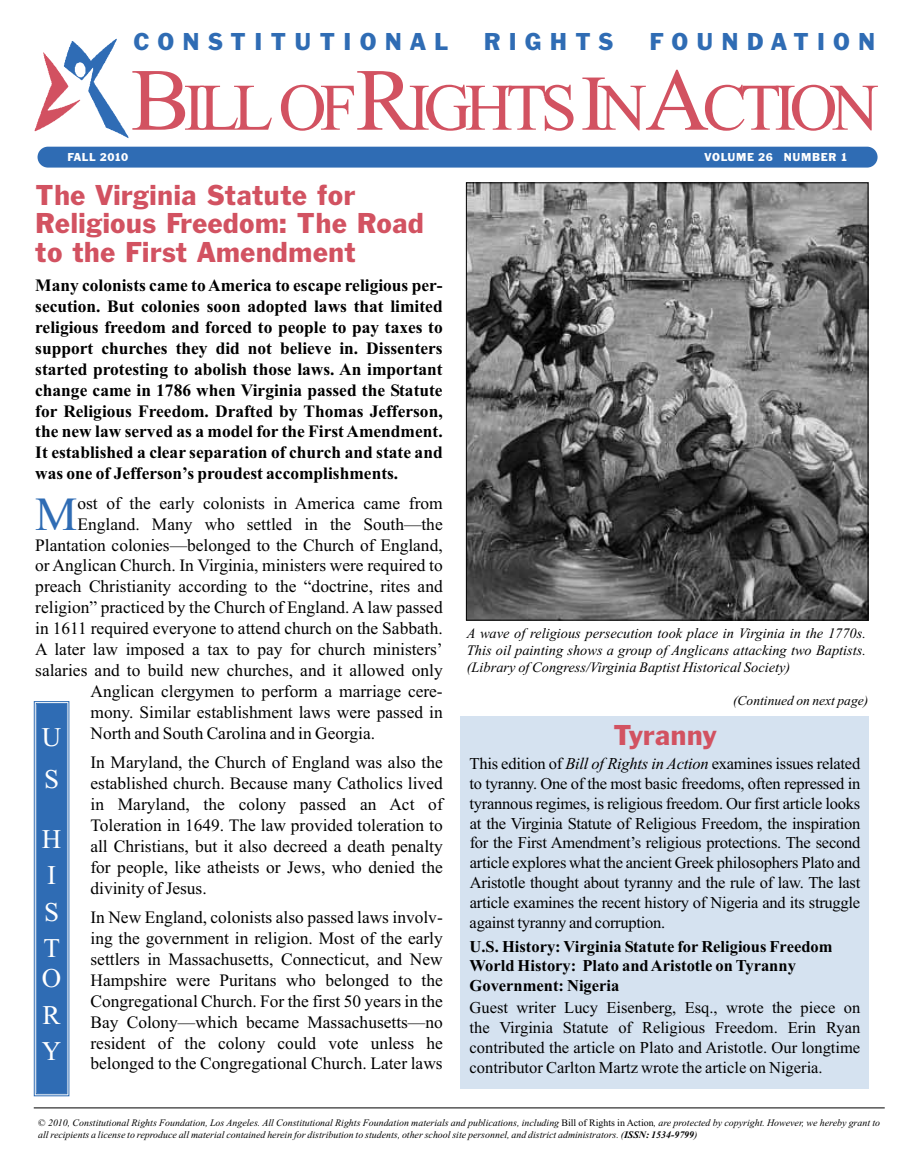
<style>
.page{position:relative;width:905px;height:1176px;background:#fff}
.page>*{position:absolute;margin:0;border:0;box-sizing:border-box;transform-origin:0 0}
.t1{font:66.3px "Times New Roman";letter-spacing:-.1em;color:#d25261}
.t2{font:47.55px "Times New Roman";color:#2f6cb4}
.t3{font:30px/28.5px "Franklin Gothic";color:#d25261}
.t4{font:27px/36.5px "Times New Roman";color:#fff}
.t5{font:25.5px "Franklin Gothic";letter-spacing:.32em;color:#2f6cb4}
.t6{font:17.4px/20.9px "Times New Roman";color:#000;text-align:justify}
.t7{font:700 17.4px/20.9px "Times New Roman";color:#000;text-align:justify}
.t8{font:16.5px/19.8px "Times New Roman";letter-spacing:-.01em;color:#000;text-align:justify}
.t9{font:700 16.5px/19.5px "Times New Roman";color:#000}
.t10{font:italic 14.4px/17.4px "Times New Roman";color:#000;text-align:justify}
.t11{font:italic 13.5px "Times New Roman";color:#000}
.t12{font:12px "Franklin Gothic";letter-spacing:.06em;color:#fff}
.t13{font:12px "Franklin Gothic";letter-spacing:.025em;color:#fff}
.t14{font:italic 9.9px/12px "Times New Roman";color:#000}
.s1{font-size:88.5px}
.s2{font-size:78.75px}
.s3{font-style:italic}
.s4{font-style:normal}
.s5{font-weight:700}
</style>
<div class="page">
<div style="left:460px;top:715px;width:409px;height:373px;background:#d5e2f0"></div>
<div style="left:38px;top:147px;width:839px;height:20px;background:#2f6cb4;border-radius:10px"></div>
<hr style="left:34px;top:1107px;width:850px;height:1px;background:#000">
<svg style="left:465px;top:192px;width:404px;height:429px;background:#555"></svg>
<img style="left:468px;top:184px;width:398px;height:434px">
<svg style="left:69px;top:38px;width:60px;height:101px"></svg>
<img style="left:34px;top:47px;width:51px;height:89px">
<div style="left:37px;top:704px;width:29px;height:388px;background:#2f6cb4"></div>
<div style="left:34px;top:701px;width:35px;height:394px;border:1px solid #2f6cb4"></div>
<div style="left:36px;top:703px;width:31px;height:390px;border:1px solid #2f6cb4"></div>
<h3 class="t5" style="left:133px;top:33px;width:316px">CONSTITUTIONAL</h3>
<h3 class="t5" style="left:483px;top:33px;width:131px">RIGHTS</h3>
<h3 class="t5" style="left:649px;top:33px;width:227px">FOUNDATION</h3>
<h1 class="t1" style="left:131px;top:68px;width:749px"><span class="s1">B</span>ILL OF<span class="s1">R</span>IGHTS<span class="s2">I</span>N<span class="s1">A</span>CTION</h1>
<p class="t13" style="left:67px;top:153px;width:62px">FALL 2010</p>
<p class="t12" style="left:704px;top:153px;width:144px">VOLUME 26 NUMBER 1</p>
<h3 class="t3" style="left:35px;top:183px;width:390px">The Virginia Statute for<br>Religious Freedom: The Road to the First Amendment</h3>
<p class="t7" style="left:35px;top:275px;width:409px">Many colonists came to America to escape religious per&shy;secution. But colonies soon adopted laws that limited religious freedom and forced to people to pay taxes to support churches they did not believe in. Dissenters started protesting to abolish those laws. An important change came in 1786 when Virginia passed the Statute for Religious Freedom. Drafted by Thomas Jefferson, the new law served as a model for the First Amendment.<br>It established a clear separation of church and state and was one of Jefferson’s proudest accomplishments.</p>
<h2 class="t2" style="left:35px;top:485px;width:44px">M</h2>
<p class="t6" style="left:77px;top:492px;width:367px">ost of the early colonists in America came from</p>
<p class="t6" style="left:77px;top:513px;width:367px">England. Many who settled in the South—the</p>
<p class="t6" style="left:35px;top:534px;width:409px">Plantation colonies—belonged to the Church of England,</p>
<p class="t6" style="left:35px;top:555px;width:409px">or Anglican Church. In Virginia, ministers were required to</p>
<p class="t6" style="left:35px;top:575px;width:409px">preach Christianity according to the “doctrine, rites and</p>
<p class="t6" style="left:35px;top:596px;width:409px">religion” practiced by the Church of England. A law passed</p>
<p class="t6" style="left:35px;top:617px;width:409px">in 1611 required everyone to attend church on the Sabbath.</p>
<p class="t6" style="left:35px;top:638px;width:409px">A later law imposed a tax to pay for church ministers’</p>
<p class="t6" style="left:35px;top:659px;width:409px">salaries and to build new churches, and it allowed only</p>
<p class="t6" style="left:90px;top:680px;width:354px">Anglican clergymen to perform a marriage cere-</p>
<p class="t6" style="left:90px;top:701px;width:354px">mony. Similar establishment laws were passed in</p>
<p class="t6" style="left:90px;top:722px;width:286px">North and South Carolina and in Georgia.</p>
<p class="t6" style="left:90px;top:751px;width:354px">In Maryland, the Church of England was also the established church. Because many Catholics lived in Maryland, the colony passed an Act of Toleration in 1649. The law provided toleration to all Christians, but it also decreed a death penalty for people, like atheists or Jews, who denied the divinity of Jesus.</p>
<p class="t6" style="left:90px;top:906px;width:354px">In New England, colonists also passed laws involv&shy;ing the government in religion. Most of the early settlers in Massachusetts, Connecticut, and New Hampshire were Puritans who belonged to the Congregational Church. For the first 50 years in the Bay Colony—which became Massachusetts—no resident of the colony could vote unless he belonged to the Congregational Church. Later laws</p>
<p class="t10" style="left:467px;top:623px;width:401px">A wave of religious persecution took place in Virginia in the 1770s.<br>This oil painting shows a group of Anglicans attacking two Baptists. (Library of Congress/Virginia Baptist Historical Society)</p>
<p class="t11" style="left:733px;top:692px;width:137px">(Continued on next page)</p>
<h3 class="t3" style="left:613px;top:722px;width:105px">Tyranny</h3>
<p class="t8" style="left:469px;top:753px;width:392px">This edition of <span class="s3">Bill of Rights in Action</span> examines issues related to tyranny. One of the most basic freedoms, often repressed in tyrannous regimes, is religious freedom. Our first article looks at the Virginia Statute of Religious Freedom, the inspiration for the First Amendment’s religious protections. The second article explores what the ancient Greek philosophers Plato and Aristotle thought about tyranny and the rule of law. The last article examines the recent history of Nigeria and its struggle against tyranny and corruption.</p>
<p class="t9" style="left:469px;top:936px;width:364px">U.S. History: Virginia Statute for Religious Freedom<br>World History: Plato and Aristotle on Tyranny<br>Government: Nigeria</p>
<p class="t8" style="left:469px;top:997px;width:392px">Guest writer Lucy Eisenberg, Esq., wrote the piece on the Virginia Statute of Religious Freedom. Erin Ryan contributed the article on Plato and Aristotle. Our longtime contributor Carlton Martz wrote the article on Nigeria.</p>
<h3 class="t4" style="left:42px;top:715px;width:21px;line-height:42.5px">U<br>S</h3>
<h3 class="t4" style="left:42px;top:820px;width:21px">H<br>I<br>S<br>T</h3>
<h3 class="t4" style="left:42px;top:959px;width:21px;text-align:justify">O R Y</h3>
<p class="t14" style="left:38px;top:1115px;width:843px">© 2010, Constitutional Rights Foundation, Los Angeles. All Constitutional Rights Foundation materials and publications, including <span class="s4">Bill of Rights in Action</span>, are protected by copyright. However, we hereby grant to all recipients a license to reproduce all material contained herein for distribution to students, other school site personnel, and district administrators. (<span class="s5">ISSN: 1534-9799</span>)</p>
</div>
